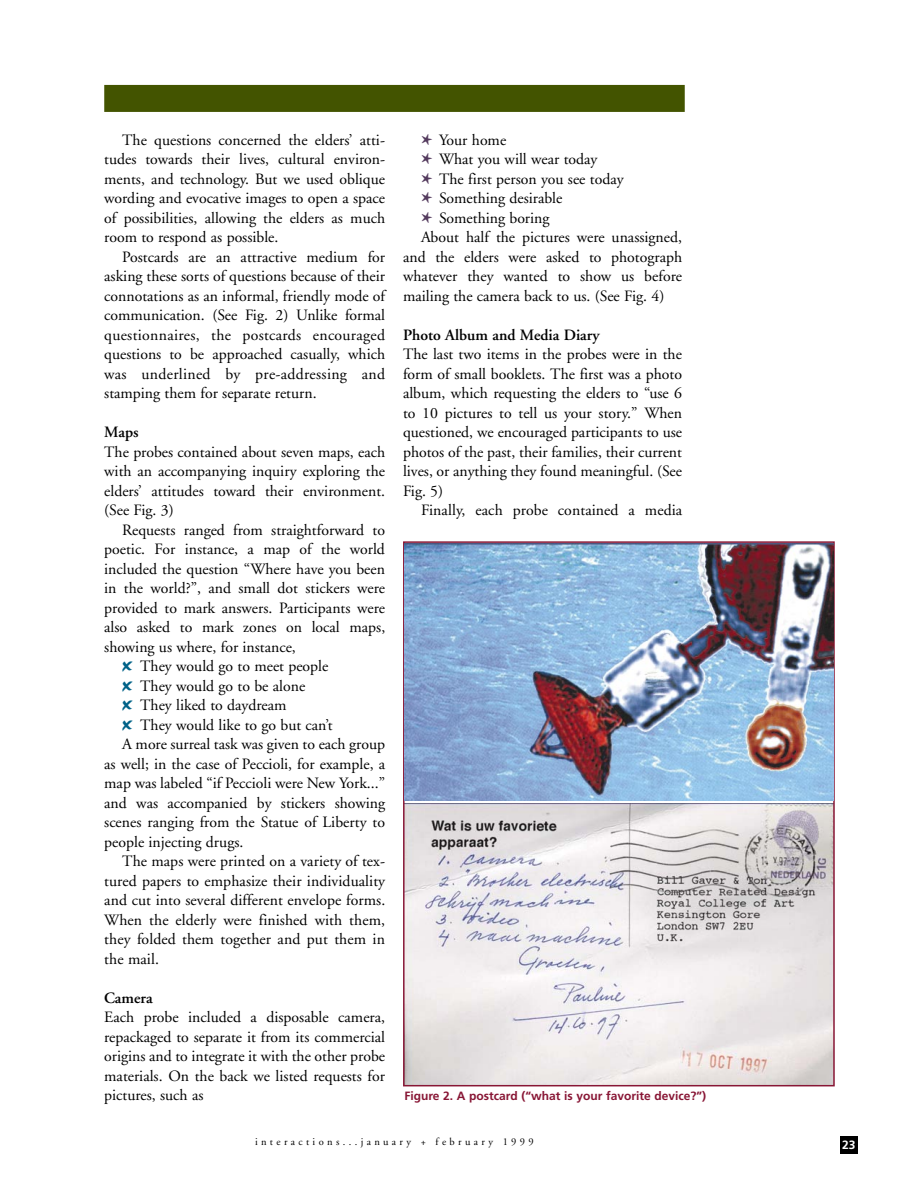
<style>
.page{position:relative;width:918px;height:1188px;background:#fff}
.page>*{position:absolute;margin:0;border:0;box-sizing:border-box;transform-origin:0 0}
.t1{font:15.75px/19.5px "Adobe Garamond";color:#000;text-align:justify}
.t2{font:600 15.75px "Adobe Garamond";color:#000}
.t3{font:700 12px "Frutiger";color:#881635}
.t4{font:700 12px "Frutiger";color:#fff}
.t5{font:10.5px "Adobe Garamond";letter-spacing:.32em;color:#000}
.s1{color:#006288}
.s2{color:#543b5e}
</style>
<div class="page">
<div style="left:104px;top:85px;width:581px;height:27px;background:#435400"></div>
<div style="left:840px;top:1136px;width:18px;height:18px;background:#000"></div>
<img style="left:406px;top:804px;width:426px;height:279px">
<img style="left:404px;top:543px;width:429px;height:257px">
<p class="t1" style="left:104px;top:131px;width:283px;text-indent:18px">The questions concerned the elders’ atti&shy;tudes towards their lives, cultural environ&shy;ments, and technology. But we used oblique wording and evocative images to open a space of possibilities, allowing the elders as much room to respond as possible.</p>
<p class="t1" style="left:104px;top:248px;width:282px;text-indent:18px">Postcards are an attractive medium for asking these sorts of questions because of their connotations as an informal, friendly mode of communication. (See Fig. 2) Unlike formal questionnaires, the postcards encouraged questions to be approached casually, which was underlined by pre-addressing and stamping them for separate return.</p>
<p class="t2" style="left:104px;top:426px;width:36px">Maps</p>
<p class="t1" style="left:104px;top:443px;width:282px">The probes contained about seven maps, each with an accompanying inquiry exploring the elders’ attitudes toward their environment. (See Fig. 3)</p>
<p class="t1" style="left:122px;top:521px;width:264px">Requests ranged from straightforward to</p>
<p class="t1" style="left:104px;top:541px;width:282px">poetic. For instance, a map of the world</p>
<p class="t1" style="left:104px;top:560px;width:282px">included the question “Where have you been</p>
<p class="t1" style="left:104px;top:580px;width:282px">in the world?”, and small dot stickers were</p>
<p class="t1" style="left:104px;top:599px;width:282px">provided to mark answers. Participants were</p>
<p class="t1" style="left:104px;top:619px;width:283px">also asked to mark zones on local maps,</p>
<p class="t1" style="left:104px;top:638px;width:193px">showing us where, for instance,</p>
<p class="t1" style="left:122px;top:658px;width:208px"><span class="s1">✘</span> They would go to meet people</p>
<p class="t1" style="left:122px;top:677px;width:185px"><span class="s1">✘</span> They would go to be alone</p>
<p class="t1" style="left:122px;top:697px;width:166px"><span class="s1">✘</span> They liked to daydream</p>
<p class="t1" style="left:122px;top:716px;width:212px"><span class="s1">✘</span> They would like to go but can’t</p>
<p class="t1" style="left:122px;top:736px;width:264px">A more surreal task was given to each group</p>
<p class="t1" style="left:104px;top:755px;width:282px">as well; in the case of Peccioli, for example, a</p>
<p class="t1" style="left:104px;top:775px;width:282px">map was labeled “if Peccioli were New York...”</p>
<p class="t1" style="left:104px;top:794px;width:282px">and was accompanied by stickers showing</p>
<p class="t1" style="left:104px;top:814px;width:282px">scenes ranging from the Statue of Liberty to</p>
<p class="t1" style="left:104px;top:833px;width:141px">people injecting drugs.</p>
<p class="t1" style="left:122px;top:853px;width:264px">The maps were printed on a variety of tex-</p>
<p class="t1" style="left:104px;top:872px;width:282px">tured papers to emphasize their individuality</p>
<p class="t1" style="left:104px;top:892px;width:283px">and cut into several different envelope forms.</p>
<p class="t1" style="left:104px;top:911px;width:282px">When the elderly were finished with them,</p>
<p class="t1" style="left:104px;top:931px;width:282px">they folded them together and put them in</p>
<p class="t1" style="left:104px;top:950px;width:56px">the mail.</p>
<p class="t2" style="left:104px;top:991px;width:50px">Camera</p>
<p class="t1" style="left:104px;top:1009px;width:282px">Each probe included a disposable camera, repackaged to separate it from its commercial origins and to integrate it with the other probe materials. On the back we listed requests for pictures, such as</p>
<p class="t1" style="left:421px;top:131px;width:87px"><span class="s2">✱</span> Your home</p>
<p class="t1" style="left:421px;top:151px;width:178px"><span class="s2">✱</span> What you will wear today</p>
<p class="t1" style="left:421px;top:170px;width:204px"><span class="s2">✱</span> The first person you see today</p>
<p class="t1" style="left:421px;top:190px;width:143px"><span class="s2">✱</span> Something desirable</p>
<p class="t1" style="left:421px;top:209px;width:130px"><span class="s2">✱</span> Something boring</p>
<p class="t1" style="left:421px;top:229px;width:263px">About half the pictures were unassigned,</p>
<p class="t1" style="left:403px;top:248px;width:281px">and the elders were asked to photograph</p>
<p class="t1" style="left:403px;top:268px;width:281px">whatever they wanted to show us before</p>
<p class="t1" style="left:403px;top:287px;width:263px">mailing the camera back to us. (See Fig. 4)</p>
<p class="t2" style="left:403px;top:328px;width:198px">Photo Album and Media Diary</p>
<p class="t1" style="left:403px;top:346px;width:281px">The last two items in the probes were in the form of small booklets. The first was a photo album, which requesting the elders to “use 6 to 10 pictures to tell us your story.” When questioned, we encouraged participants to use photos of the past, their families, their current lives, or anything they found meaningful. (See Fig. 5)</p>
<p class="t1" style="left:421px;top:502px;width:263px">Finally, each probe contained a media</p>
<p class="t3" style="left:405px;top:1091px;width:303px">Figure 2. A postcard (“what is your favorite device?”)</p>
<p class="t5" style="left:255px;top:1138px;width:280px">interactions...january + february 1999</p>
<p class="t4" style="left:842px;top:1140px;width:15px">23</p>
</div>
